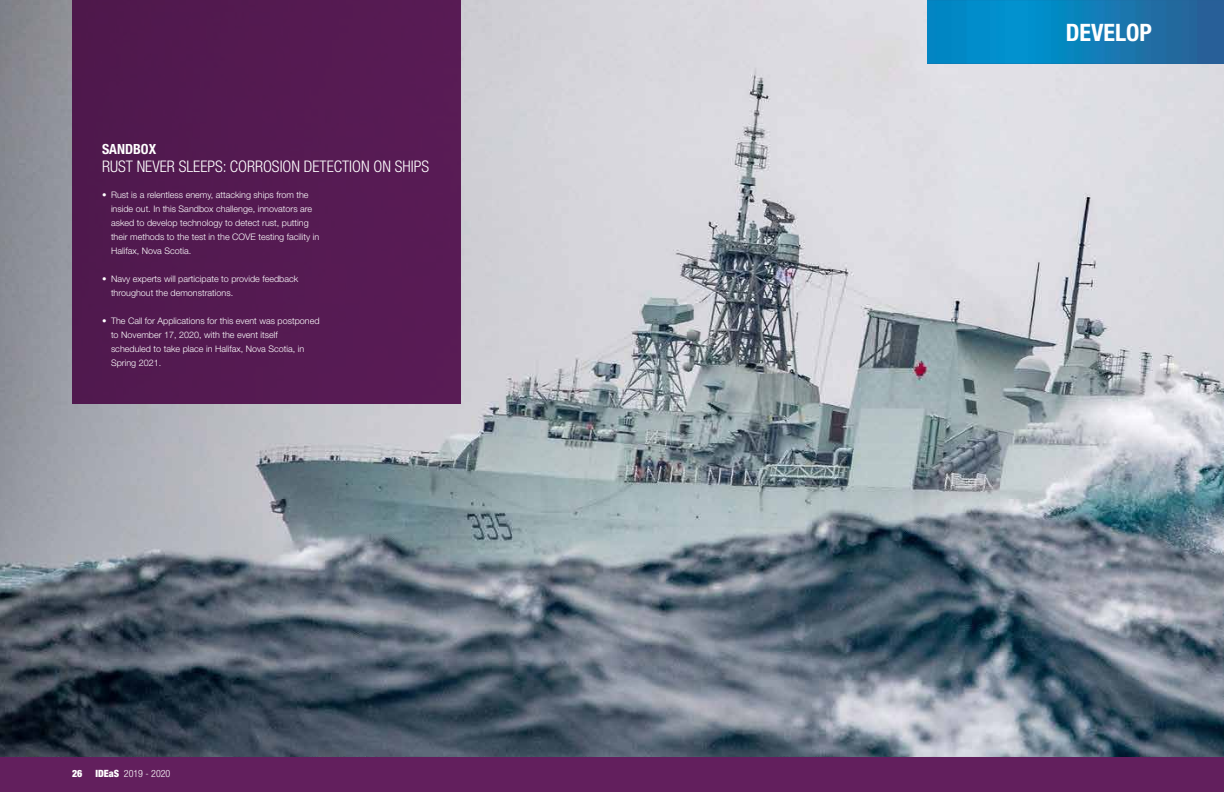
<style>
.page{position:relative;width:1224px;height:792px;background:#fff}
.page>*{position:absolute;margin:0;border:0;box-sizing:border-box;transform-origin:0 0}
.t1{font:700 condensed 24px "Helvetica Neue LT Std";color:#fff}
.t2{font:300 condensed 16px "Helvetica Neue LT Std";color:#fff}
.t3{font:700 condensed 14px "Helvetica Neue LT Std";color:#fff}
.t4{font:300 condensed 10px "Helvetica Neue LT Std";color:#fff}
.t5{font:900 condensed 10px "Helvetica Neue LT Std";color:#fff}
.t6{font:300 9px/14px "Helvetica Neue LT Std";color:#fff}
.s1{font-weight:900}
</style>
<div class="page">
<img style="left:0;top:0;width:1224px;height:757px">
<div style="left:0;top:757px;width:1224px;height:35px;background:#621f5d"></div>
<svg style="left:928px;top:1px;width:296px;height:63px;background:#0f7db7"></svg>
<svg style="left:928px;top:0;width:296px;height:1px"></svg>
<img style="left:927px;top:0;width:1px;height:64px">
<div style="left:72px;top:0;width:389px;height:403px;background:#551a52"></div>
<h3 class="t3" style="left:102px;top:141px;width:56px">SANDBOX</h3>
<h2 class="t2" style="left:102px;top:157px;width:329px">RUST NEVER SLEEPS: CORROSION DETECTION ON SHIPS</h2>
<p class="t6" style="left:111px;top:188px;width:210px;text-indent:-9px">• Rust is a relentless enemy, attacking ships from the inside out. In this Sandbox challenge, innovators are asked to develop technology to detect rust, putting their methods to the test in the COVE testing facility in Halifax, Nova Scotia.</p>
<p class="t6" style="left:111px;top:272px;width:189px;text-indent:-9px">• Navy experts will participate to provide feedback throughout the demonstrations.</p>
<p class="t6" style="left:111px;top:314px;width:210px;text-indent:-9px">• The Call for Applications for this event was postponed to November 17, 2020, with the event itself scheduled to take place in Halifax, Nova Scotia, in Spring 2021.</p>
<p class="t5" style="left:72px;top:767px;width:12px">26</p>
<p class="t4" style="left:95px;top:768px;width:77px"><span class="s1">IDEaS</span> 2019 - 2020</p>
<h1 class="t1" style="left:1066px;top:18px;width:88px">DEVELOP</h1>
<h1 class="t1" style="left:1056px;top:18px;width:97px">EVALUATE</h1>
</div>
